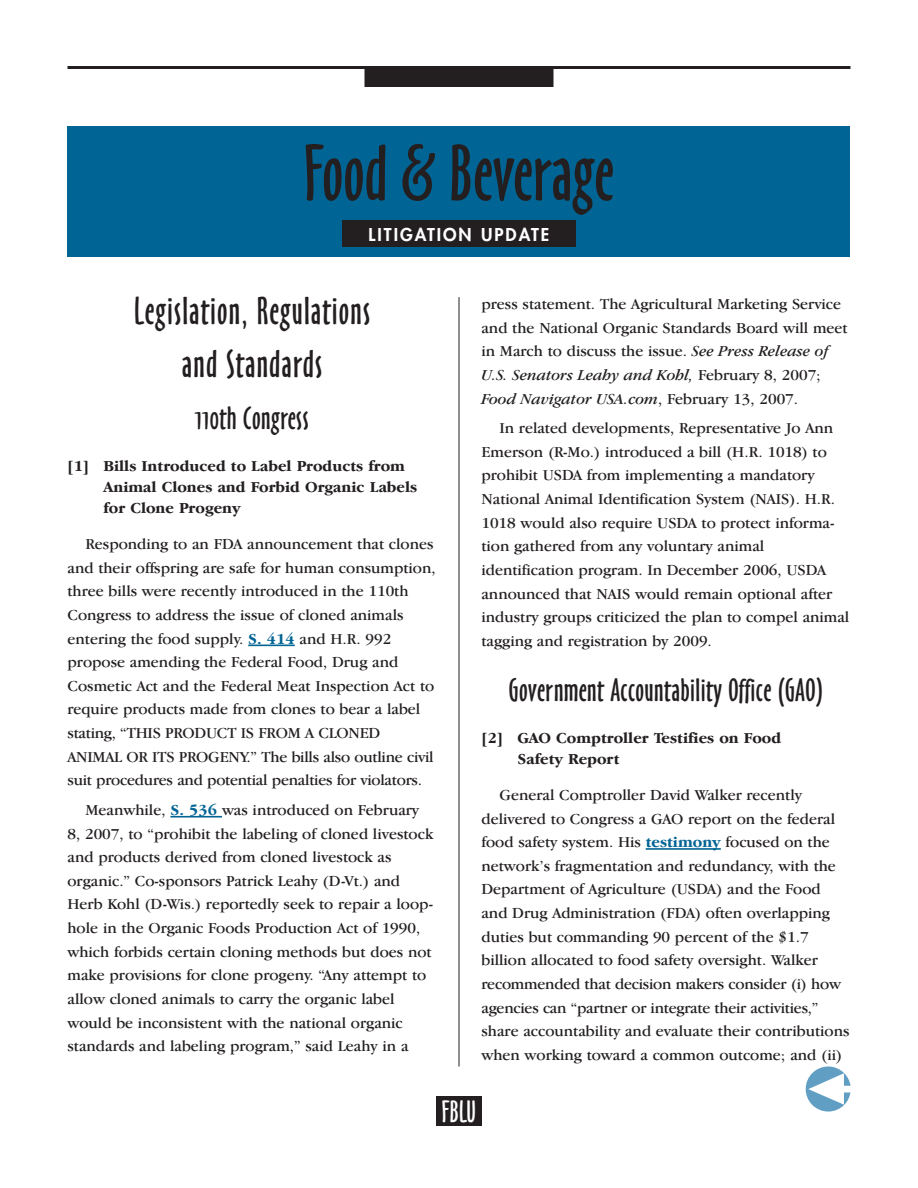
<style>
.page{position:relative;width:918px;height:1188px;background:#fff}
.page>*{position:absolute;margin:0;border:0;box-sizing:border-box;transform-origin:0 0}
.t1{font:73.5px "Oz Handicraft BT";color:#231f20}
.t2{font:36px/52.5px "Oz Handicraft BT";letter-spacing:.03em;color:#231f20;text-align:center}
.t3{font:30px "Oz Handicraft BT";letter-spacing:.015em;color:#231f20}
.t4{font:28.5px "Oz Handicraft BT";color:#fff}
.t5{font:800 17.25px "Futura Std";letter-spacing:.115em;color:#fff}
.t6{font:15.75px/23.7px "Garamond IT Cby BT";color:#231f20}
.t7{font:700 15.75px/21px "Garamond IT Cby BT";color:#231f20}
.s1{font-weight:700;color:#006494}
.s2{font-style:italic}
</style>
<div class="page">
<hr style="left:68px;top:66px;width:782px;height:3px;background:#231f20">
<div style="left:364px;top:69px;width:190px;height:18px;background:#231f20"></div>
<hr style="left:459px;top:297px;width:1px;height:770px;background:#231f20">
<div style="left:436px;top:1096px;width:46px;height:30px;background:#231f20"></div>
<svg style="left:806px;top:1066px;width:44px;height:46px"></svg>
<div style="left:68px;top:126px;width:782px;height:131px;background:#006494"></div>
<div style="left:342px;top:220px;width:234px;height:27px;background:#231f20"></div>
<hr style="left:248px;top:645px;width:47px;height:1px;background:#006494">
<hr style="left:170px;top:816px;width:52px;height:2px;background:#006494">
<hr style="left:646px;top:848px;width:75px;height:2px;background:#006494">
<h1 class="t1" style="left:304px;top:132px;width:312px">Food &amp; Beverage</h1>
<p class="t5" style="left:369px;top:226px;width:182px">LITIGATION UPDATE</p>
<h2 class="t2" style="left:134px;top:286px;width:238px">Legislation, Regulations and Standards</h2>
<h3 class="t3" style="left:195px;top:402px;width:115px">110th Congress</h3>
<p class="t7" style="left:103px;top:456px;width:315px;text-indent:-36px">[1] Bills Introduced to Label Products from<br>Animal Clones and Forbid Organic Labels for Clone Progeny</p>
<p class="t6" style="left:67px;top:532px;width:370px;text-indent:18px">Responding to an FDA announcement that clones and their offspring are safe for human consumption, three bills were recently introduced in the 110th Congress to address the issue of cloned animals entering the food supply. <span class="s1">S. 414</span> and H.R. 992 propose amending the Federal Food, Drug and Cosmetic Act and the Federal Meat Inspection Act to require products made from clones to bear a label stating, “THIS PRODUCT IS FROM A CLONED ANIMAL OR ITS PROGENY.” The bills also outline civil suit procedures and potential penalties for violators.</p>
<p class="t6" style="left:68px;top:798px;width:367px;text-indent:18px">Meanwhile, <span class="s1">S. 536</span> was introduced on February 8, 2007, to “prohibit the labeling of cloned livestock and products derived from cloned livestock as organic.” Co-sponsors Patrick Leahy (D-Vt.) and Herb Kohl (D-Wis.) reportedly seek to repair a loop&shy;hole in the Organic Foods Production Act of 1990, which forbids certain cloning methods but does not make provisions for clone progeny. “Any attempt to allow cloned animals to carry the organic label would be inconsistent with the national organic standards and labeling program,” said Leahy in a</p>
<p class="t6" style="left:481px;top:292px;width:368px">press statement. The Agricultural Marketing Service and the National Organic Standards Board will meet in March to discuss the issue. <span class="s2">See Press Release of U.S. Senators Leahy and Kohl,</span> February 8, 2007; <span class="s2">Food Navigator USA.com</span>, February 13, 2007.</p>
<p class="t6" style="left:481px;top:416px;width:369px;text-indent:18px">In related developments, Representative Jo Ann Emerson (R-Mo.) introduced a bill (H.R. 1018) to prohibit USDA from implementing a mandatory National Animal Identification System (NAIS). H.R.<br>1018 would also require USDA to protect informa&shy;tion gathered from any voluntary animal identification program. In December 2006, USDA announced that NAIS would remain optional after industry groups criticized the plan to compel animal tagging and registration by 2009.</p>
<h3 class="t3" style="left:509px;top:673px;width:315px">Government Accountability Office (GAO)</h3>
<p class="t7" style="left:517px;top:727px;width:265px;text-indent:-36px">[2] GAO Comptroller Testifies on Food<br>Safety Report</p>
<p class="t6" style="left:481px;top:783px;width:370px;text-indent:18px">General Comptroller David Walker recently delivered to Congress a GAO report on the federal food safety system. His <span class="s1">testimony</span> focused on the network’s fragmentation and redundancy, with the Department of Agriculture (USDA) and the Food and Drug Administration (FDA) often overlapping duties but commanding 90 percent of the $1.7 billion allocated to food safety oversight. Walker recommended that decision makers consider (i) how agencies can “partner or integrate their activities,” share accountability and evaluate their contributions when working toward a common outcome; and (ii)</p>
<h3 class="t4" style="left:442px;top:1095px;width:36px">FBLU</h3>
</div>
